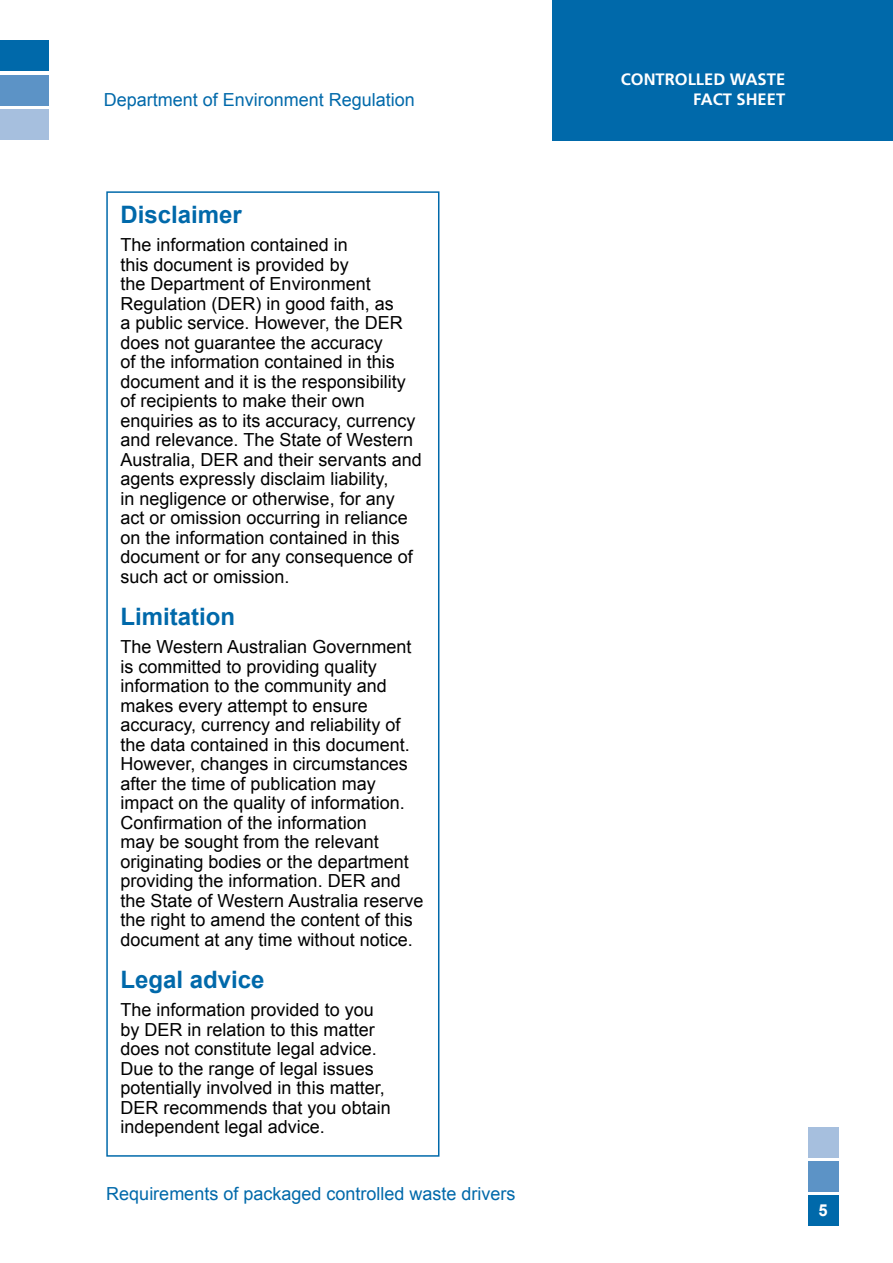
<style>
.page{position:relative;width:893px;height:1263px;background:#fff}
.page>*{position:absolute;margin:0;border:0;box-sizing:border-box;transform-origin:0 0}
.t1{font:700 24px "Arial";color:#0069aa}
.t2{font:18px/19.5px "Arial";color:#000}
.t3{font:18px "Arial";color:#0069aa}
.t4{font:700 16.5px/19.8px "Frutiger LT Std";color:#fff;text-align:right}
.t5{font:700 16.5px "Arial";color:#fff}
</style>
<div class="page">
<div style="left:0;top:40px;width:48px;height:31px;background:#0069aa"></div>
<div style="left:0;top:75px;width:48px;height:31px;background:#5c93c6"></div>
<div style="left:0;top:109px;width:48px;height:31px;background:#a6bfde"></div>
<div style="left:553px;top:0;width:340px;height:140px;background:#0069aa"></div>
<div style="left:808px;top:1195px;width:30px;height:30px;background:#0069aa"></div>
<div style="left:808px;top:1161px;width:30px;height:31px;background:#5c93c6"></div>
<div style="left:808px;top:1128px;width:30px;height:30px;background:#a6bfde"></div>
<div style="left:106px;top:191px;width:333px;height:966px;border:2px solid #0069aa"></div>
<p class="t3" style="left:104px;top:87px;width:313px">Department of Environment Regulation</p>
<h1 class="t1" style="left:121px;top:199px;width:123px">Disclaimer</h1>
<p class="t2" style="left:121px;top:235px;width:303px">The information contained in<br>this document is provided by<br>the Department of Environment Regulation (DER) in good faith, as<br>a public service. However, the DER does not guarantee the accuracy<br>of the information contained in this document and it is the responsibility of recipients to make their own enquiries as to its accuracy, currency and relevance. The State of Western Australia, DER and their servants and agents expressly disclaim liability,<br>in negligence or otherwise, for any act or omission occurring in reliance on the information contained in this document or for any consequence of such act or omission.</p>
<h1 class="t1" style="left:121px;top:601px;width:116px">Limitation</h1>
<p class="t2" style="left:121px;top:637px;width:304px">The Western Australian Government is committed to providing quality information to the community and makes every attempt to ensure accuracy, currency and reliability of the data contained in this document.<br>However, changes in circumstances after the time of publication may impact on the quality of information.<br>Confirmation of the information<br>may be sought from the relevant originating bodies or the department providing the information. DER and the State of Western Australia reserve the right to amend the content of this document at any time without notice.</p>
<h1 class="t1" style="left:121px;top:964px;width:146px">Legal advice</h1>
<p class="t2" style="left:121px;top:1000px;width:272px">The information provided to you by DER in relation to this matter does not constitute legal advice.<br>Due to the range of legal issues potentially involved in this matter,<br>DER recommends that you obtain independent legal advice.</p>
<p class="t3" style="left:106px;top:1181px;width:411px">Requirements of packaged controlled waste drivers</p>
<p class="t4" style="left:621px;top:70px;width:166px">CONTROLLED WASTE<br>FACT SHEET</p>
<p class="t5" style="left:818px;top:1200px;width:11px">5</p>
</div>
